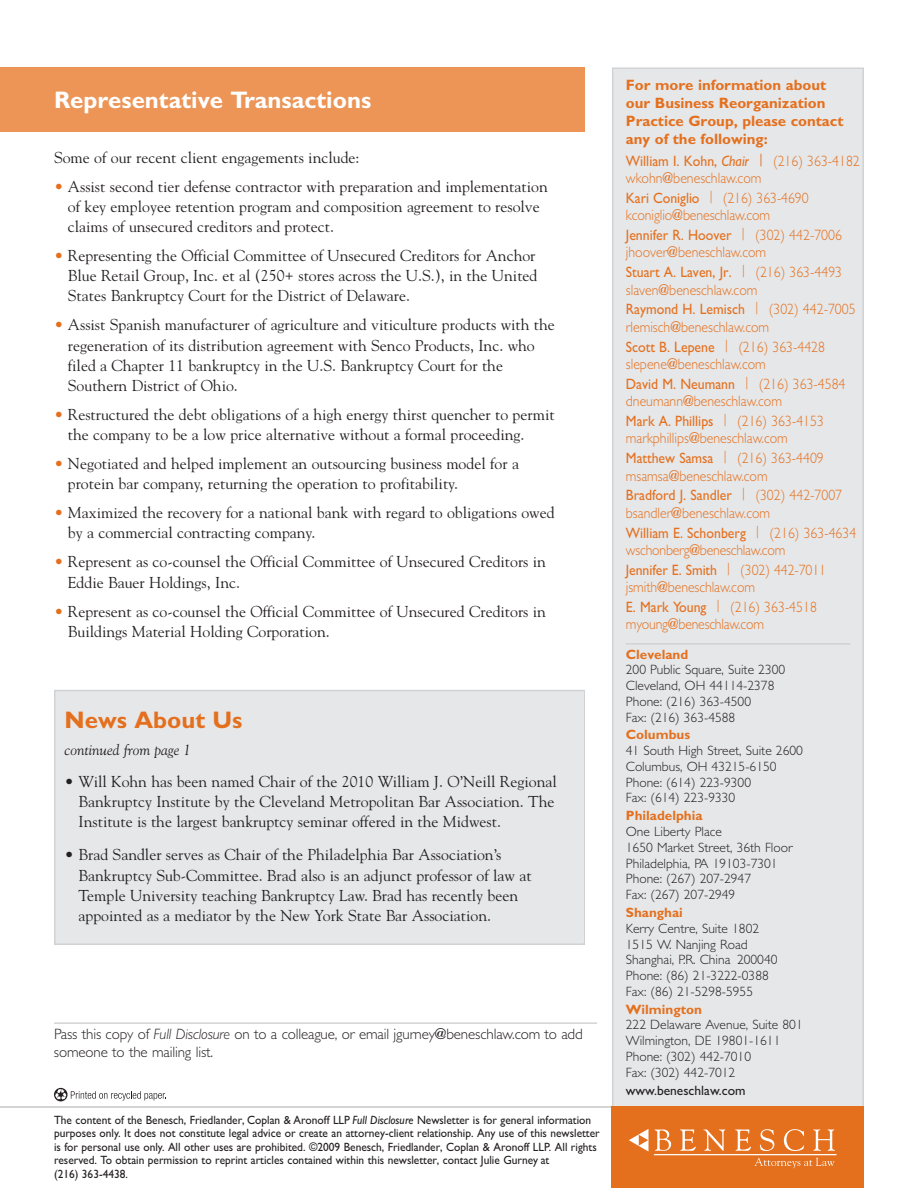
<style>
.page{position:relative;width:918px;height:1188px;background:#fff}
.page>*{position:absolute;margin:0;border:0;box-sizing:border-box;transform-origin:0 0}
.t1{font:700 24px "Gentle Sans";color:#fff}
.t2{font:700 24px "Gentle Sans";color:#e4701e}
.t3{font:15.75px/20.2px "Goudy";color:#231f20}
.t4{font:300 15px/17.2px "Gentle Sans";color:#e4701e;scale:.92 1}
.t5{font:300 15px/18px "Gentle Sans";letter-spacing:-.01em;color:#231f20}
.t6{font:700 15px/18px "Gentle Sans";color:#e4701e}
.t7{font:italic 15px "Goudy";color:#231f20}
.t8{font:300 13.5px/15.8px "Gentle Sans";color:#231f20}
.t9{font:700 13.5px "Gentle Sans";color:#e4701e}
.t10{font:13.5px "Gentle Sans";color:#231f20}
.t11{font:12px/13.5px "Gentle Sans";color:#231f20;scale:.95 1}
.s1{color:#e4701e}
.s2{font-style:italic}
.s3{font-weight:400}
.s4{font-weight:400;font-style:italic}
</style>
<div class="page">
<div style="left:0;top:68px;width:585px;height:64px;background:#ec9557"></div>
<hr style="left:0;top:1106px;width:864px;height:2px;background:#d1d2d4">
<div style="left:613px;top:69px;width:249px;height:1040px;background:#e6e7e9"></div>
<div style="left:612px;top:68px;width:252px;height:1042px;border:2px solid #d1d2d4"></div>
<hr style="left:54px;top:1022px;width:543px;height:2px;background:#d1d2d4">
<div style="left:612px;top:1106px;width:252px;height:82px;background:#e4701e"></div>
<svg style="left:655px;top:1129px;width:16px;height:22px"></svg>
<svg style="left:680px;top:1129px;width:16px;height:22px"></svg>
<svg style="left:703px;top:1129px;width:22px;height:22px"></svg>
<svg style="left:735px;top:1129px;width:16px;height:22px"></svg>
<svg style="left:760px;top:1129px;width:14px;height:22px"></svg>
<svg style="left:784px;top:1129px;width:20px;height:22px"></svg>
<svg style="left:813px;top:1129px;width:22px;height:22px"></svg>
<hr style="left:654px;top:1154px;width:182px;height:1px;background:#fff">
<svg style="left:754px;top:1158px;width:80px;height:10px"></svg>
<svg style="left:629px;top:1129px;width:19px;height:23px"></svg>
<hr style="left:626px;top:643px;width:224px;height:2px;background:#d1d2d4">
<svg style="left:54px;top:1088px;width:112px;height:13px"></svg>
<div style="left:56px;top:691px;width:528px;height:253px;background:#e6e7e9"></div>
<div style="left:54px;top:690px;width:531px;height:255px;border:2px solid #d1d2d4"></div>
<h1 class="t1" style="left:54px;top:86px;width:319px">Representative Transactions</h1>
<p class="t3" style="left:54px;top:147px;width:307px">Some of our recent client engagements include:</p>
<p class="t3" style="left:68px;top:176px;width:481px;text-indent:-14px"><span class="s1">•</span> Assist second tier defense contractor with preparation and implementation of key employee retention program and composition agreement to resolve claims of unsecured creditors and protect.</p>
<p class="t3" style="left:68px;top:245px;width:471px;text-align:justify;text-indent:-14px"><span class="s1">•</span> Representing the Official Committee of Unsecured Creditors for Anchor Blue Retail Group, Inc. et al (250+ stores across the U.S.), in the United States Bankruptcy Court for the District of Delaware.</p>
<p class="t3" style="left:68px;top:315px;width:489px;text-indent:-14px"><span class="s1">•</span> Assist Spanish manufacturer of agriculture and viticulture products with the regeneration of its distribution agreement with Senco Products, Inc. who filed a Chapter 11 bankruptcy in the U.S. Bankruptcy Court for the Southern District of Ohio.</p>
<p class="t3" style="left:68px;top:404px;width:488px;text-indent:-14px"><span class="s1">•</span> Restructured the debt obligations of a high energy thirst quencher to permit the company to be a low price alternative without a formal proceeding.</p>
<p class="t3" style="left:68px;top:454px;width:453px;text-indent:-14px"><span class="s1">•</span> Negotiated and helped implement an outsourcing business model for a protein bar company, returning the operation to profitability.</p>
<p class="t3" style="left:68px;top:503px;width:488px;text-indent:-14px"><span class="s1">•</span> Maximized the recovery for a national bank with regard to obligations owed by a commercial contracting company.</p>
<p class="t3" style="left:68px;top:552px;width:480px;text-indent:-14px"><span class="s1">•</span> Represent as co-counsel the Official Committee of Unsecured Creditors in<br>Eddie Bauer Holdings, Inc.</p>
<p class="t3" style="left:68px;top:601px;width:480px;text-indent:-14px"><span class="s1">•</span> Represent as co-counsel the Official Committee of Unsecured Creditors in<br>Buildings Material Holding Corporation.</p>
<h1 class="t2" style="left:65px;top:705px;width:179px">News About Us</h1>
<p class="t7" style="left:65px;top:741px;width:128px">continued from page 1</p>
<p class="t3" style="left:79px;top:771px;width:480px;text-indent:-14px">• Will Kohn has been named Chair of the 2010 William J. O’Neill Regional<br>Bankruptcy Institute by the Cleveland Metropolitan Bar Association. The<br>Institute is the largest bankruptcy seminar offered in the Midwest.</p>
<p class="t3" style="left:79px;top:845px;width:455px;text-indent:-14px">• Brad Sandler serves as Chair of the Philadelphia Bar Association’s Bankruptcy Sub-Committee. Brad also is an adjunct professor of law at Temple University teaching Bankruptcy Law. Brad has recently been appointed as a mediator by the New York State Bar Association.</p>
<p class="t5" style="left:54px;top:1025px;width:530px">Pass this copy of <span class="s2">Full Disclosure</span> on to a colleague, or email jgurney@beneschlaw.com to add someone to the mailing list.</p>
<p class="t11" style="left:54px;top:1113px;width:576px">The content of the Benesch, Friedlander, Coplan &amp; Aronoff LLP <span class="s2">Full Disclosure</span> Newsletter is for general information purposes only. It does not constitute legal advice or create an attorney-client relationship. Any use of this newsletter is for personal use only. All other uses are prohibited. ©2009 Benesch, Friedlander, Coplan &amp; Aronoff LLP. All rights reserved. To obtain permission to reprint articles contained within this newsletter, contact Julie Gurney at<br>(216) 363-4438.</p>
<p class="t6" style="left:626px;top:76px;width:219px">For more information about our Business Reorganization<br>Practice Group, please contact any of the following:</p>
<p class="t4" style="left:626px;top:152px;width:256px"><span class="s3">William I. Kohn,</span> <span class="s4">Chair</span> <span class="s3">|</span> (216) 363-4182 wkohn@beneschlaw.com</p>
<p class="t4" style="left:626px;top:189px;width:200px"><span class="s3">Kari Coniglio</span> | (216) 363-4690 kconiglio@beneschlaw.com</p>
<p class="t4" style="left:626px;top:226px;width:236px"><span class="s3">Jennifer R. Hoover</span> | (302) 442-7006 jhoover@beneschlaw.com</p>
<p class="t4" style="left:626px;top:263px;width:237px"><span class="s3">Stuart A. Laven, Jr.</span> | (216) 363-4493 slaven@beneschlaw.com</p>
<p class="t4" style="left:626px;top:301px;width:251px"><span class="s3">Raymond H. Lemisch</span> | (302) 442-7005 rlemisch@beneschlaw.com</p>
<p class="t4" style="left:626px;top:338px;width:218px"><span class="s3">Scott B. Lepene</span> | (216) 363-4428 slepene@beneschlaw.com</p>
<p class="t4" style="left:626px;top:375px;width:240px"><span class="s3">David M. Neumann</span> | (216) 363-4584 dneumann@beneschlaw.com</p>
<p class="t4" style="left:626px;top:412px;width:217px"><span class="s3">Mark A. Phillips</span> | (216) 363-4153 markphillips@beneschlaw.com</p>
<p class="t4" style="left:626px;top:449px;width:217px"><span class="s3">Matthew Samsa</span> | (216) 363-4409 msamsa@beneschlaw.com</p>
<p class="t4" style="left:626px;top:487px;width:237px"><span class="s3">Bradford J. Sandler</span> | (302) 442-7007 bsandler@beneschlaw.com</p>
<p class="t4" style="left:626px;top:524px;width:252px"><span class="s3">William E. Schonberg</span> | (216) 363-4634 wschonberg@beneschlaw.com</p>
<p class="t4" style="left:626px;top:561px;width:219px"><span class="s3">Jennifer E. Smith</span> | (302) 442-7011 jsmith@beneschlaw.com</p>
<p class="t4" style="left:626px;top:598px;width:209px"><span class="s3">E. Mark Young</span> | (216) 363-4518 myoung@beneschlaw.com</p>
<p class="t9" style="left:626px;top:646px;width:64px">Cleveland</p>
<p class="t8" style="left:626px;top:662px;width:161px">200 Public Square, Suite 2300<br>Cleveland, OH 44114-2378<br>Phone: (216) 363-4500<br>Fax: (216) 363-4588</p>
<p class="t9" style="left:626px;top:727px;width:66px">Columbus</p>
<p class="t8" style="left:626px;top:743px;width:179px">41 South High Street, Suite 2600<br>Columbus, OH 43215-6150<br>Phone: (614) 223-9300<br>Fax: (614) 223-9330</p>
<p class="t9" style="left:626px;top:808px;width:78px">Philadelphia</p>
<p class="t8" style="left:626px;top:824px;width:168px">One Liberty Place<br>1650 Market Street, 36th Floor<br>Philadelphia, PA 19103-7301<br>Phone: (267) 207-2947<br>Fax: (267) 207-2949</p>
<p class="t9" style="left:626px;top:904px;width:59px">Shanghai</p>
<p class="t8" style="left:626px;top:920px;width:153px">Kerry Centre, Suite 1802<br>1515 W. Nanjing Road<br>Shanghai, P.R. China 200040<br>Phone: (86) 21-3222-0388<br>Fax: (86) 21-5298-5955</p>
<p class="t9" style="left:626px;top:1001px;width:78px">Wilmington</p>
<p class="t8" style="left:626px;top:1017px;width:178px">222 Delaware Avenue, Suite 801<br>Wilmington, DE 19801-1611<br>Phone: (302) 442-7010<br>Fax: (302) 442-7012</p>
<p class="t10" style="left:626px;top:1082px;width:121px">www.beneschlaw.com</p>
</div>
